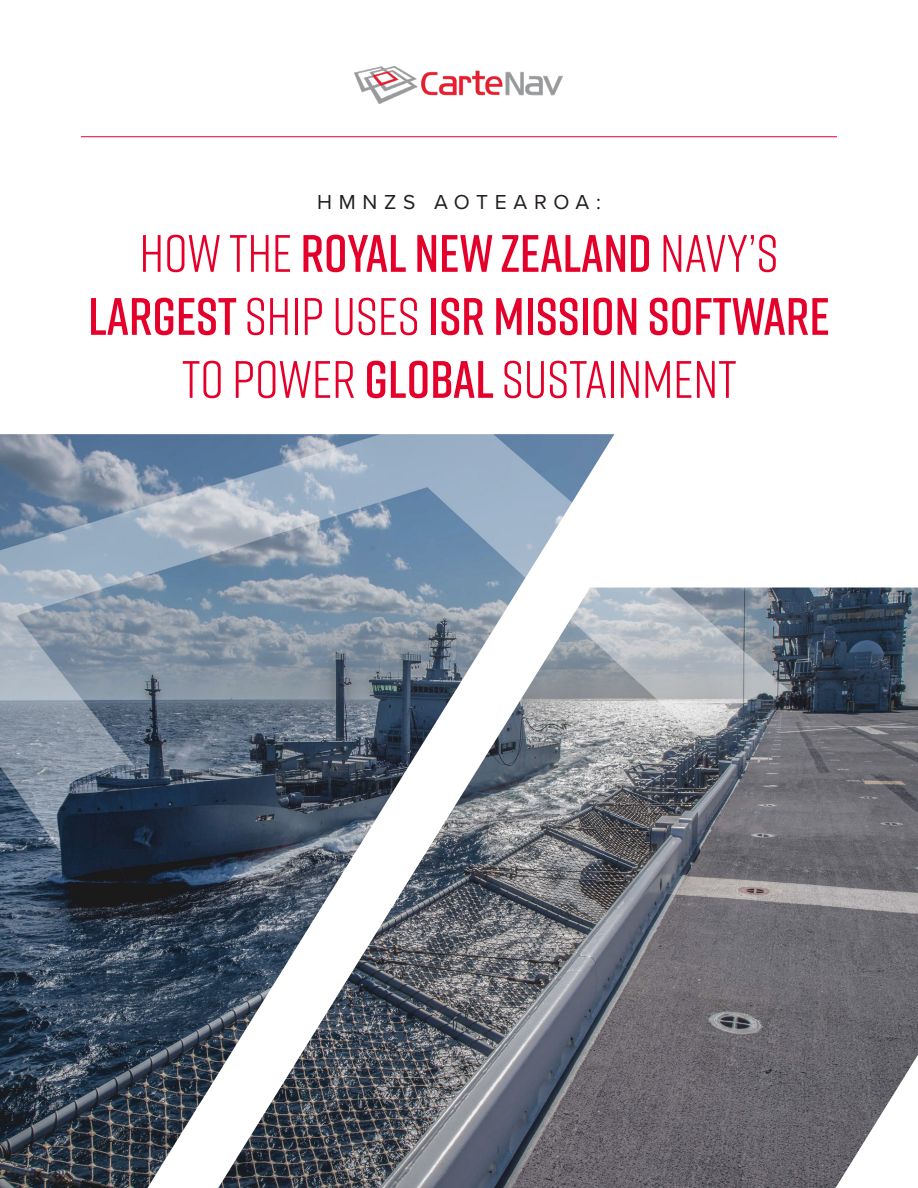
<style>
.page{position:relative;width:918px;height:1188px;background:#fff}
.page>*{position:absolute;margin:0;border:0;box-sizing:border-box;transform-origin:0 0}
.t1{font:600 52.5px "Rift";color:#e4002b}
.t2{font:52.5px "Rift";color:#e4002b}
.t3{font:21px "Proxima Nova";letter-spacing:.32em;color:#231f20}
.s1{font-weight:400}
.s2{font-weight:600}
</style>
<div class="page">
<img style="left:0;top:434px;width:918px;height:754px">
<img style="left:355px;top:66px;width:207px;height:37px">
<hr style="left:81px;top:136px;width:756px;height:1px;background:#e4002b">
<p class="t3" style="left:317px;top:186px;width:285px">HMNZS AOTEAROA:</p>
<p class="t1" style="left:140px;top:216px;width:640px"><span class="s1">HOW THE</span> ROYAL NEW ZEALAND <span class="s1">NAVY’S</span></p>
<p class="t1" style="left:88px;top:279px;width:743px">LARGEST <span class="s1">SHIP USES</span> ISR MISSION SOFTWARE</p>
<p class="t2" style="left:182px;top:343px;width:556px">TO POWER <span class="s2">GLOBAL</span> SUSTAINMENT</p>
</div>
